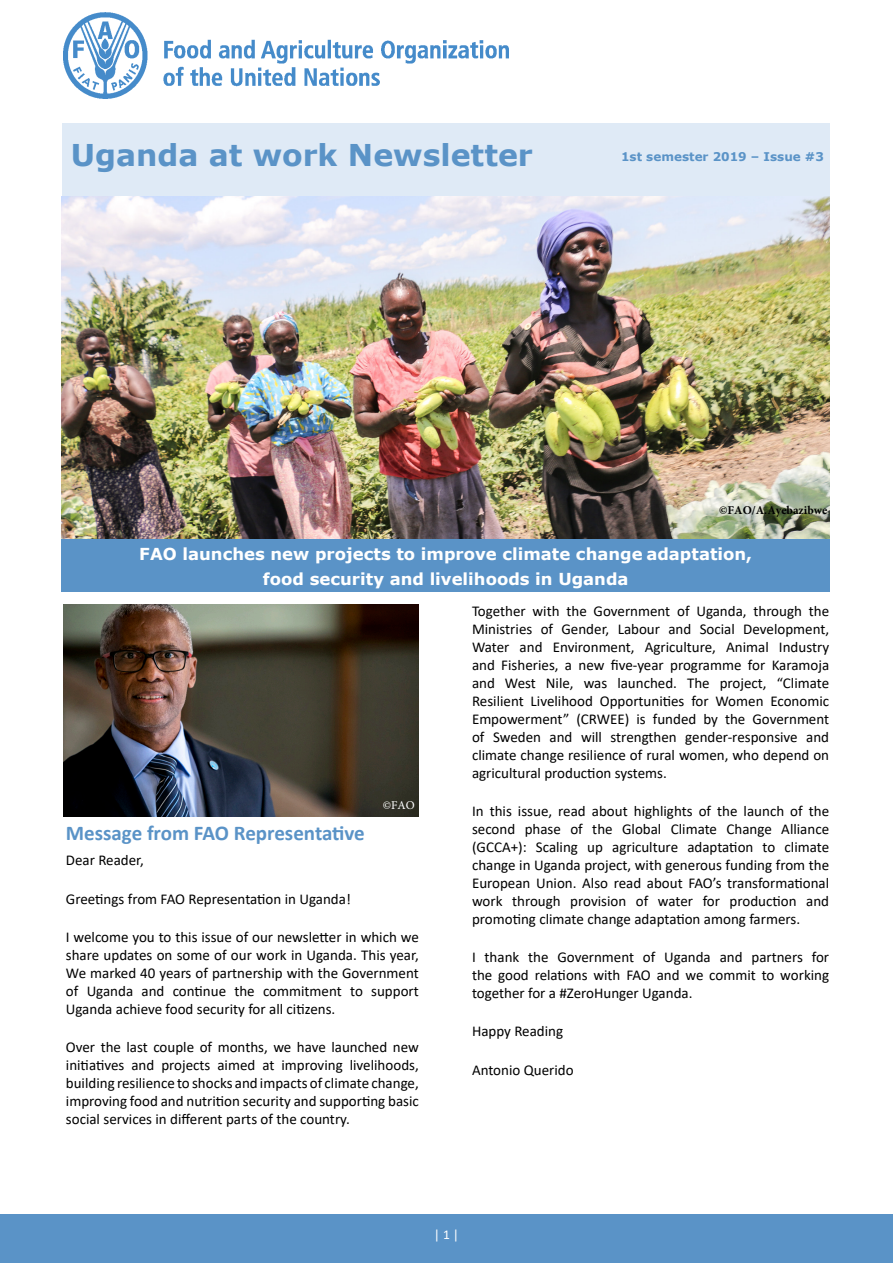
<style>
.page{position:relative;width:893px;height:1263px;background:#fff}
.page>*{position:absolute;margin:0;border:0;box-sizing:border-box;transform-origin:0 0}
.t1{font:700 30px "Verdana";color:#5a93c7}
.Headlines{font:700 21px "Calibri";color:#5a93c7}
.Main_article_title{font:700 16.5px/24.8px "Verdana";color:#fff;text-align:center}
.Body_text{font:15px/18px "Calibri";color:#000;text-align:justify}
.t2{font:13.5px "Calibri";color:#fff}
.Date___Issue{font:700 12px "Verdana";color:#5a93c7}
.t3{font:700 12px "Minion Pro";color:#000}
.t4{font:12px "Minion Pro";color:#fff}
</style>
<div class="page">
<div style="left:0;top:1214px;width:893px;height:49px;background:#5a93c7"></div>
<div style="left:62px;top:123px;width:768px;height:74px;background:#dfeaf6"></div>
<img style="left:62px;top:197px;width:768px;height:342px">
<div style="left:62px;top:539px;width:768px;height:53px;background:#5a93c7"></div>
<img style="left:64px;top:12px;width:445px;height:86px">
<img style="left:64px;top:604px;width:355px;height:213px">
<p class="t1" style="left:71px;top:134px;width:464px">Uganda at work Newsletter</p>
<p class="Date___Issue" style="left:621px;top:148px;width:204px">1st semester 2019 – Issue #3</p>
<p class="t3" style="left:719px;top:501px;width:110px">©FAO/A.Ayebazibwe</p>
<p class="Main_article_title" style="left:139px;top:541px;width:614px">FAO launches new projects to improve climate change adaptation, food security and livelihoods in Uganda</p>
<p class="t4" style="left:383px;top:797px;width:34px">©FAO</p>
<p class="Headlines" style="left:66px;top:818px;width:300px">Message from FAO Representative</p>
<p class="Body_text" style="left:66px;top:851px;width:80px">Dear Reader,</p>
<p class="Body_text" style="left:66px;top:889px;width:286px">Greetings from FAO Representation in Uganda!</p>
<p class="Body_text" style="left:66px;top:927px;width:354px">I welcome you to this issue of our newsletter in which we share updates on some of our work in Uganda. This year, We marked 40 years of partnership with the Government of Uganda and continue the commitment to support Uganda achieve food security for all citizens.</p>
<p class="Body_text" style="left:66px;top:1038px;width:354px">Over the last couple of months, we have launched new initiatives and projects aimed at improving livelihoods, building resilience to shocks and impacts of climate change, improving food and nutrition security and supporting basic social services in different parts of the country.</p>
<p class="Body_text" style="left:472px;top:601px;width:359px">Together with the Government of Uganda, through the Ministries of Gender, Labour and Social Development, Water and Environment, Agriculture, Animal Industry and Fisheries, a new five-year programme for Karamoja and West Nile, was launched. The project, “Climate Resilient Livelihood Opportunities for Women Economic Empowerment” (CRWEE) is funded by the Government of Sweden and will strengthen gender-responsive and climate change resilience of rural women, who depend on agricultural production systems.</p>
<p class="Body_text" style="left:472px;top:801px;width:359px">In this issue, read about highlights of the launch of the second phase of the Global Climate Change Alliance (GCCA+): Scaling up agriculture adaptation to climate change in Uganda project, with generous funding from the European Union. Also read about FAO’s transformational work through provision of water for production and promoting climate change adaptation among farmers.</p>
<p class="Body_text" style="left:472px;top:948px;width:359px">I thank the Government of Uganda and partners for the good relations with FAO and we commit to working together for a #ZeroHunger Uganda.</p>
<p class="Body_text" style="left:472px;top:1022px;width:93px">Happy Reading</p>
<p class="Body_text" style="left:472px;top:1060px;width:103px">Antonio Querido</p>
<p class="t2" style="left:434px;top:1225px;width:27px">| 1 |</p>
</div>
